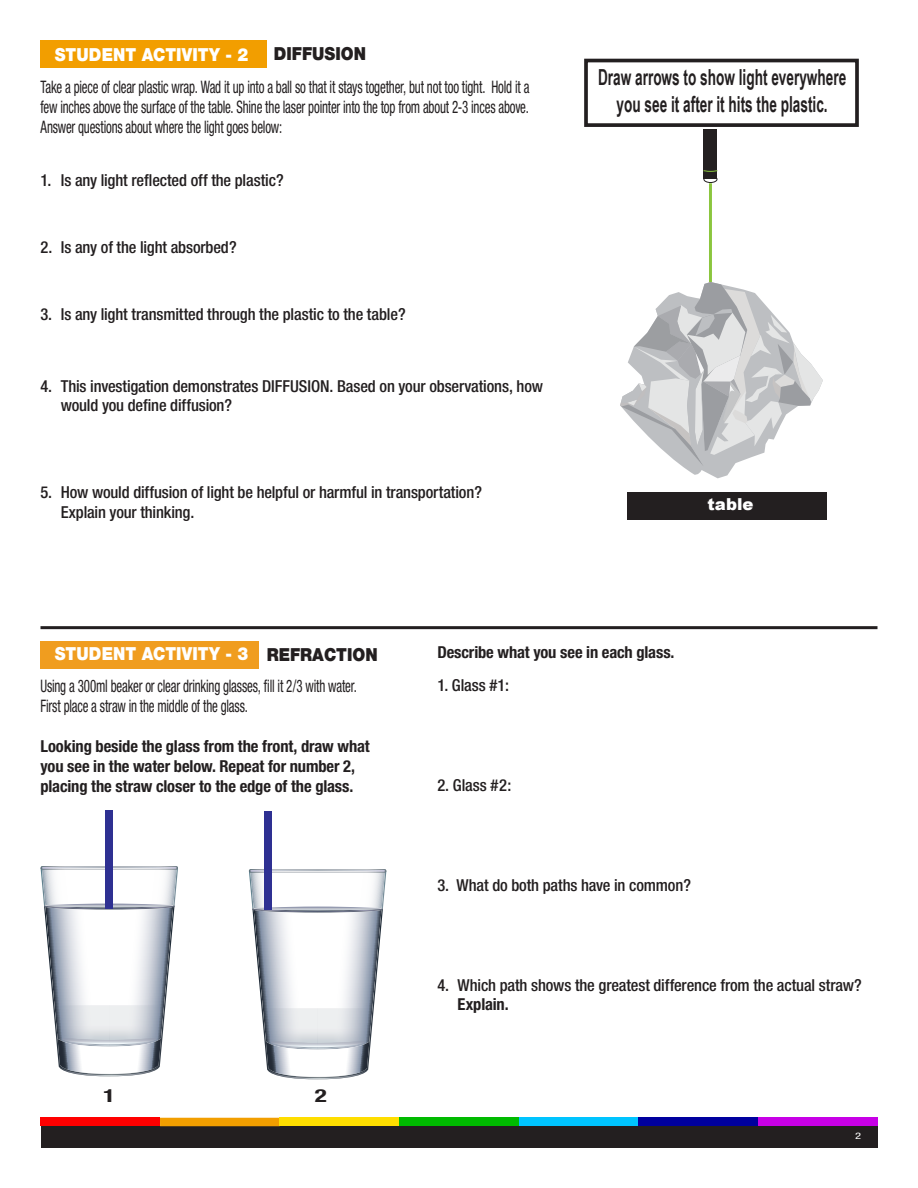
<style>
.page{position:relative;width:918px;height:1188px;background:#fff}
.page>*{position:absolute;margin:0;border:0;box-sizing:border-box;transform-origin:0 0}
.t1{font:700 33.9px "Myriad Pro";color:#231f20}
.t2{font:700 22.2px "Arial Narrow";color:#231f20;scale:.75 1}
.MINI_SECTION{font:900 18px "Helvetica Neue LT Std";letter-spacing:.005em;color:#fff;scale:.9 1}
.MINI_SECTION_black{font:900 18px "Helvetica Neue LT Std";color:#231f20;scale:.9 1}
.main_headers{font:700 condensed 18px "Helvetica Neue";color:#231f20;scale:1.4 1}
.body{font:condensed 17.25px/20.2px "Helvetica Neue";letter-spacing:-.015em;color:#231f20;text-align:justify;scale:.75 1}
.QUESTIONS{font:500 condensed 16.5px/19.8px "Helvetica Neue";letter-spacing:-.01em;color:#231f20}
.main_questions{font:700 condensed 16.5px/19.8px "Helvetica Neue";letter-spacing:-.01em;color:#231f20}
.t3{font:900 16.5px "Arial";color:#fff}
.t4{font:condensed 9px "Helvetica Neue";color:#fff;scale:1.4 1}
.s1{font-weight:700}
</style>
<div class="page">
<div style="left:41px;top:1126px;width:837px;height:22px;background:#231f20"></div>
<div style="left:40px;top:1118px;width:120px;height:8px;background:#f00"></div>
<svg style="left:160px;top:1118px;width:120px;height:8px"></svg>
<div style="left:280px;top:1118px;width:119px;height:8px;background:#ffde00"></div>
<div style="left:399px;top:1118px;width:120px;height:8px;background:#00ba00"></div>
<div style="left:519px;top:1118px;width:119px;height:8px;background:#00c4ff"></div>
<div style="left:638px;top:1118px;width:120px;height:8px;background:#00009e"></div>
<div style="left:758px;top:1118px;width:120px;height:8px;background:#c700e6"></div>
<div style="left:627px;top:492px;width:199px;height:28px;background:#231f20"></div>
<div style="left:40px;top:40px;width:227px;height:28px;background:#f29e00"></div>
<div style="left:584px;top:59px;width:275px;height:68px;border:4px solid #231f20"></div>
<div style="left:40px;top:642px;width:219px;height:27px;background:#f09d1f"></div>
<hr style="left:40px;top:626px;width:838px;height:3px;background:#231f20">
<svg style="left:41px;top:866px;width:137px;height:4px"></svg>
<svg style="left:41px;top:867px;width:137px;height:209px"></svg>
<div style="left:105px;top:810px;width:8px;height:98px;background:#2e3092"></div>
<svg style="left:249px;top:869px;width:137px;height:4px"></svg>
<svg style="left:249px;top:870px;width:137px;height:209px"></svg>
<div style="left:264px;top:812px;width:8px;height:98px;background:#2e3092"></div>
<div style="left:703px;top:175px;width:15px;height:8px;border:1px solid #231f20;border-radius:50%"></div>
<div style="left:704px;top:130px;width:13px;height:49px;background:#231f20"></div>
<svg style="left:703px;top:170px;width:15px;height:2px"></svg>
<hr style="left:709px;top:183px;width:3px;height:100px;background:#8bc63e">
<svg style="left:620px;top:282px;width:203px;height:196px"></svg>
<p class="MINI_SECTION" style="left:55px;top:43px;width:216px">STUDENT ACTIVITY - 2</p>
<p class="MINI_SECTION_black" style="left:274px;top:43px;width:104px">DIFFUSION</p>
<p class="body" style="left:40px;top:77px;width:653px">Take a piece of clear plastic wrap. Wad it up into a ball so that it stays together, but not too tight. Hold it a few inches above the surface of the table. Shine the laser pointer into the top from about 2-3 inces above.<br>Answer questions about where the light goes below:</p>
<p class="QUESTIONS" style="left:40px;top:170px;width:245px">1. Is any light reflected off the plastic?</p>
<p class="QUESTIONS" style="left:40px;top:237px;width:198px">2. Is any of the light absorbed?</p>
<p class="QUESTIONS" style="left:40px;top:304px;width:367px">3. Is any light transmitted through the plastic to the table?</p>
<p class="QUESTIONS" style="left:61px;top:376px;width:484px;text-indent:-20px">4. This investigation demonstrates DIFFUSION. Based on your observations, how would you define diffusion?</p>
<p class="QUESTIONS" style="left:61px;top:482px;width:423px;text-indent:-20px">5. How would diffusion of light be helpful or harmful in transportation?<br>Explain your thinking.</p>
<p class="t2" style="left:598px;top:61px;width:332px">Draw arrows to show light everywhere</p>
<p class="t2" style="left:617px;top:87px;width:283px">you see it after it hits the plastic.</p>
<p class="t3" style="left:708px;top:492px;width:47px">table</p>
<p class="MINI_SECTION" style="left:55px;top:643px;width:216px">STUDENT ACTIVITY - 3</p>
<p class="MINI_SECTION_black" style="left:267px;top:644px;width:125px">REFRACTION</p>
<p class="body" style="left:40px;top:676px;width:423px">Using a 300ml beaker or clear drinking glasses, fill it 2/3 with water.</p>
<p class="body" style="left:40px;top:696px;width:278px">First place a straw in the middle of the glass.</p>
<p class="main_questions" style="left:40px;top:736px;width:331px">Looking beside the glass from the front, draw what you see in the water below. Repeat for number 2, placing the straw closer to the edge of the glass.</p>
<p class="t1" style="left:97px;top:730px;width:20px">1</p>
<p class="t1" style="left:132px;top:733px;width:20px">1</p>
<p class="t1" style="left:278px;top:730px;width:20px">2</p>
<p class="t1" style="left:312px;top:733px;width:20px">2</p>
<p class="main_headers" style="left:103px;top:1085px;width:10px">1</p>
<p class="main_headers" style="left:315px;top:1085px;width:10px">2</p>
<p class="main_questions" style="left:437px;top:642px;width:239px">Describe what you see in each glass.</p>
<p class="QUESTIONS" style="left:437px;top:675px;width:73px">1. Glass #1:</p>
<p class="QUESTIONS" style="left:437px;top:775px;width:76px">2. Glass #2:</p>
<p class="QUESTIONS" style="left:437px;top:875px;width:255px">3. What do both paths have in common?</p>
<p class="QUESTIONS" style="left:458px;top:975px;width:406px;text-indent:-20px">4. Which path shows the greatest difference from the actual straw?<br><span class="s1">Explain.</span></p>
<p class="t4" style="left:855px;top:1131px;width:6px">2</p>
</div>
